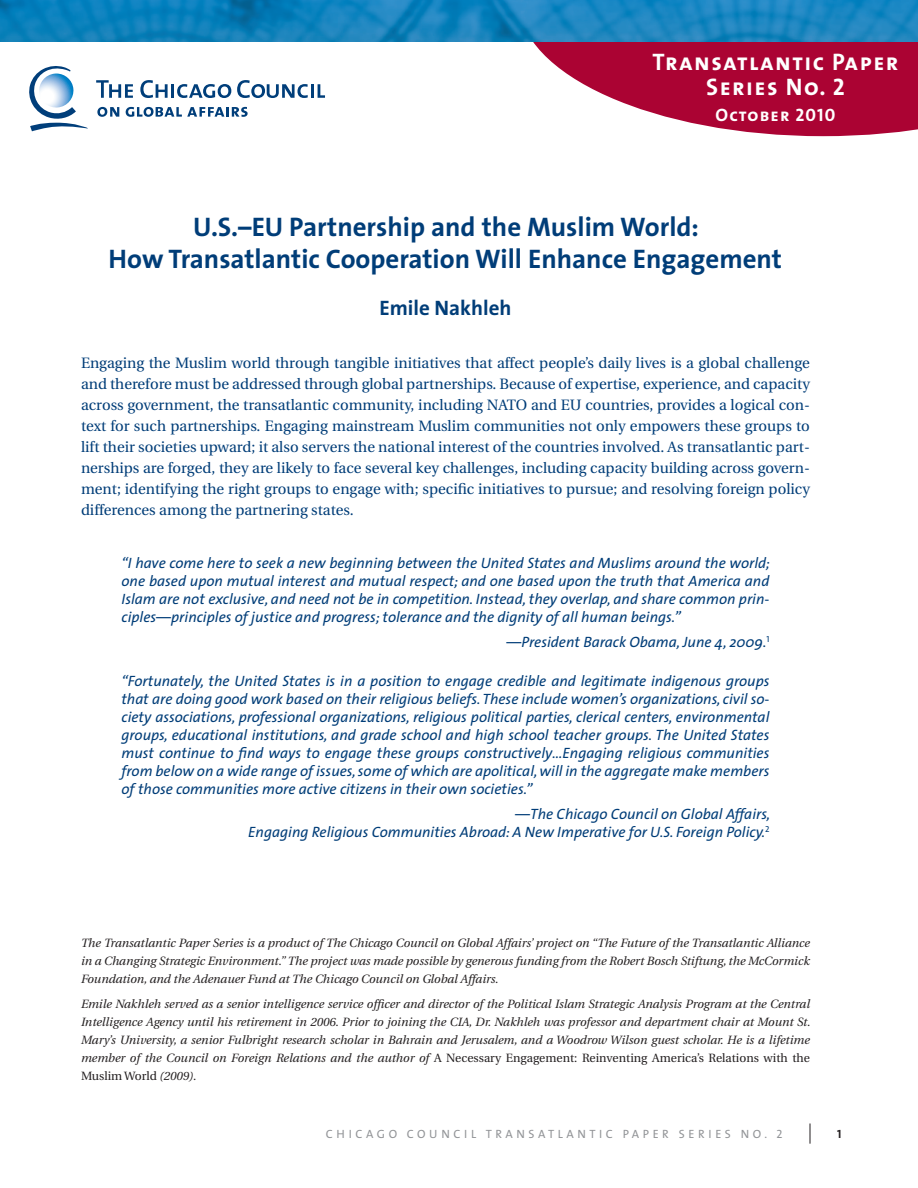
<style>
.page{position:relative;width:918px;height:1188px;background:#fff}
.page>*{position:absolute;margin:0;border:0;box-sizing:border-box;transform-origin:0 0}
.Heading{font:700 27px "The Sans";color:#003d78}
.t1{font:24px/25.5px "The Sans Bold Caps";letter-spacing:.06em;color:#fff;text-align:center}
.Subhead_1{font:700 21px "The Sans";color:#003d78}
.t2{font:18px "The Sans Bold Caps";letter-spacing:.06em;color:#fff}
.Subhead_4{font:italic 15px/18px "The Sans";color:#003d78;text-align:justify}
.Body_no_Indent{font:15px/21px "Utopia";color:#003d78;text-align:justify}
.Author_text{font:italic 12px/18px "Utopia";color:#231f20;text-align:justify}
.footer_-_left{font:12px "The Sans Caps";letter-spacing:.3em;color:#939598}
.footer_-_left-2{font:12px "The Sans Bold Caps";color:#231f20}
.s1{font-style:normal}
</style>
<div class="page">
<svg style="left:810px;top:1124px;width:1px;height:20px"></svg>
<svg style="left:533px;top:42px;width:385px;height:94px;fill:#ab0333"></svg>
<svg style="left:96px;top:80px;width:37px;height:18px"></svg>
<svg style="left:140px;top:80px;width:28px;height:18px"></svg>
<hr style="left:171px;top:84px;width:3px;height:14px;background:#003e7a">
<svg style="left:177px;top:84px;width:54px;height:14px"></svg>
<svg style="left:237px;top:80px;width:71px;height:18px"></svg>
<hr style="left:311px;top:84px;width:3px;height:14px;background:#003e7a">
<svg style="left:318px;top:84px;width:7px;height:14px"></svg>
<svg style="left:97px;top:107px;width:22px;height:10px"></svg>
<svg style="left:126px;top:107px;width:122px;height:10px"></svg>
<svg style="left:29px;top:66px;width:59px;height:65px"></svg>
<img style="left:0;top:0;width:918px;height:42px">
<p class="t1" style="left:653px;top:48px;width:247px">Transatlantic Paper<br>Series No. 2</p>
<p class="t2" style="left:716px;top:100px;width:121px">October 2010</p>
<p class="Heading" style="left:193px;top:204px;width:507px">U.S.–EU Partnership and the Muslim World:</p>
<p class="Heading" style="left:109px;top:236px;width:675px">How Transatlantic Cooperation Will Enhance Engagement</p>
<p class="Subhead_1" style="left:379px;top:290px;width:134px">Emile Nakhleh</p>
<p class="Body_no_Indent" style="left:81px;top:353px;width:731px">Engaging the Muslim world through tangible initiatives that affect people’s daily lives is a global challenge and therefore must be addressed through global partnerships. Because of expertise, experience, and capacity across government, the transatlantic community, including NATO and EU countries, provides a logical con&shy;text for such partnerships. Engaging mainstream Muslim communities not only empowers these groups to lift their societies upward; it also servers the national interest of the countries involved. As transatlantic part&shy;nerships are forged, they are likely to face several key challenges, including capacity building across govern&shy;ment; identifying the right groups to engage with; specific initiatives to pursue; and resolving foreign policy differences among the partnering states.</p>
<p class="Subhead_4" style="left:122px;top:553px;width:650px">“I have come here to seek a new beginning between the United States and Muslims around the world; one based upon mutual interest and mutual respect; and one based upon the truth that America and Islam are not exclusive, and need not be in competition. Instead, they overlap, and share common prin&shy;ciples—principles of justice and progress; tolerance and the dignity of all human beings.”</p>
<p class="Subhead_4" style="left:506px;top:632px;width:265px">—President Barack Obama, June 4, 2009.<sup>1</sup></p>
<p class="Subhead_4" style="left:122px;top:672px;width:650px">“Fortunately, the United States is in a position to engage credible and legitimate indigenous groups that are doing good work based on their religious beliefs. These include women’s organizations, civil so&shy;ciety associations, professional organizations, religious political parties, clerical centers, environmental groups, educational institutions, and grade school and high school teacher groups. The United States must continue to find ways to engage these groups constructively…Engaging religious communities from below on a wide range of issues, some of which are apolitical, will in the aggregate make members of those communities more active citizens in their own societies.”</p>
<p class="Subhead_4" style="left:248px;top:805px;width:523px;text-align:right">—The Chicago Council on Global Affairs,<br>Engaging Religious Communities Abroad: A New Imperative for U.S. Foreign Policy.<sup>2</sup></p>
<p class="Author_text" style="left:81px;top:934px;width:730px">The Transatlantic Paper Series is a product of The Chicago Council on Global Affairs’ project on “The Future of the Transatlantic Alliance in a Changing Strategic Environment.” The project was made possible by generous funding from the Robert Bosch Stiftung, the McCormick Foundation, and the Adenauer Fund at The Chicago Council on Global Affairs.</p>
<p class="Author_text" style="left:81px;top:995px;width:731px">Emile Nakhleh served as a senior intelligence service officer and director of the Political Islam Strategic Analysis Program at the Central Intelligence Agency until his retirement in 2006. Prior to joining the CIA, Dr. Nakhleh was professor and department chair at Mount St.<br>Mary’s University, a senior Fulbright research scholar in Bahrain and Jerusalem, and a Woodrow Wilson guest scholar. He is a lifetime member of the Council on Foreign Relations and the author of <span class="s1">A Necessary Engagement: Reinventing America’s Relations with the Muslim World</span> (2009).</p>
<p class="footer_-_left" style="left:326px;top:1124px;width:458px">CHICAGO COUNCIL TRANSATLANTIC PAPER SERIES NO. 2</p>
<p class="footer_-_left-2" style="left:837px;top:1124px;width:6px">1</p>
</div>
